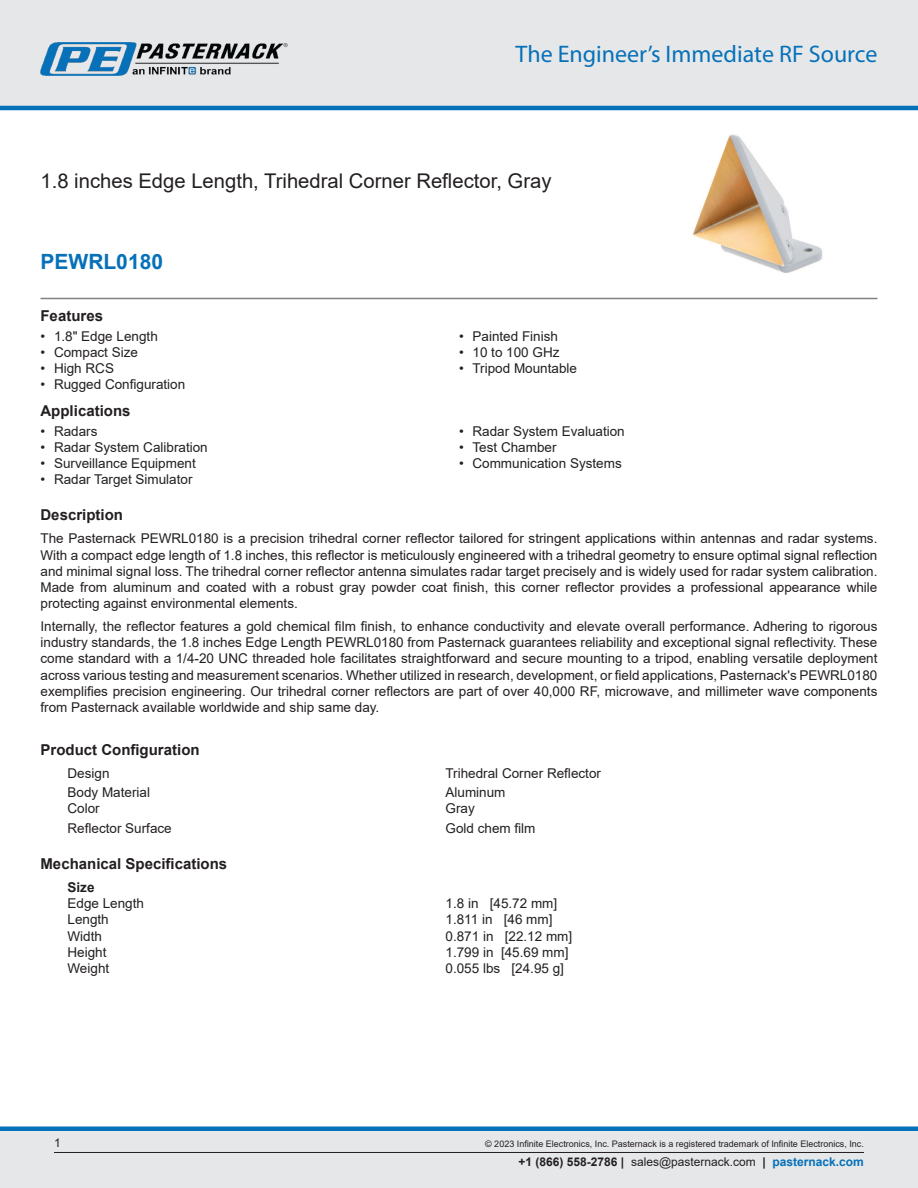
<style>
.page{position:relative;width:918px;height:1188px;background:#fff}
.page>*{position:absolute;margin:0;border:0;box-sizing:border-box;transform-origin:0 0}
.t1{font:24px "Myriad Pro";color:#0671b9}
.Branded_Part_No{font:700 21px "Arial";color:#0671b9}
.Web_Description_Para{font:20.25px "Arial";color:#231f20}
.Head1{font:700 15px "Arial";color:#231f20}
.MarketingDescription{font:13.5px/16.2px "Arial";color:#231f20;text-align:justify}
.Specs_Para{font:13.5px "Arial";color:#231f20}
.Specs_Para-2{font:700 13.5px "Arial";color:#231f20}
.t2{font:12px "Arial";color:#231f20}
.Copyright_disclaimer{font:9px "Arial";color:#231f20}
.s1{font-weight:700}
.s2{font-weight:700;color:#0671b9}
</style>
<div class="page">
<div style="left:0;top:0;width:918px;height:108px;background:#e6e7e9"></div>
<hr style="left:0;top:106px;width:918px;height:4px;background:#0671b9">
<img style="left:40px;top:42px;width:248px;height:34px">
<div style="left:0;top:1131px;width:918px;height:57px;background:#e6e7e9"></div>
<div style="left:0;top:1126px;width:918px;height:5px;background:#0671b9"></div>
<hr style="left:54px;top:1152px;width:810px;height:1px;background:#231f20">
<hr style="left:40px;top:298px;width:838px;height:1px;background:#808285">
<img style="left:692px;top:134px;width:131px;height:139px">
<h1 class="t1" style="left:516px;top:39px;width:363px">The Engineer’s Immediate RF Source</h1>
<h1 class="Web_Description_Para" style="left:40px;top:167px;width:513px">1.8 inches Edge Length, Trihedral Corner Reflector, Gray</h1>
<p class="Branded_Part_No" style="left:40px;top:247px;width:124px">PEWRL0180</p>
<p class="Head1" style="left:40px;top:306px;width:64px">Features</p>
<p class="MarketingDescription" style="left:40px;top:328px;width:119px">• 1.8" Edge Length</p>
<p class="MarketingDescription" style="left:40px;top:344px;width:99px">• Compact Size</p>
<p class="MarketingDescription" style="left:40px;top:360px;width:75px">• High RCS</p>
<p class="MarketingDescription" style="left:40px;top:376px;width:146px">• Rugged Configuration</p>
<p class="Head1" style="left:40px;top:401px;width:92px">Applications</p>
<p class="MarketingDescription" style="left:40px;top:423px;width:59px">• Radars</p>
<p class="MarketingDescription" style="left:40px;top:439px;width:169px">• Radar System Calibration</p>
<p class="MarketingDescription" style="left:40px;top:455px;width:157px">• Surveillance Equipment</p>
<p class="MarketingDescription" style="left:40px;top:471px;width:154px">• Radar Target Simulator</p>
<p class="MarketingDescription" style="left:459px;top:328px;width:101px">• Painted Finish</p>
<p class="MarketingDescription" style="left:459px;top:344px;width:102px">• 10 to 100 GHz</p>
<p class="MarketingDescription" style="left:459px;top:360px;width:120px">• Tripod Mountable</p>
<p class="MarketingDescription" style="left:459px;top:423px;width:167px">• Radar System Evaluation</p>
<p class="MarketingDescription" style="left:459px;top:439px;width:99px">• Test Chamber</p>
<p class="MarketingDescription" style="left:459px;top:455px;width:164px">• Communication Systems</p>
<p class="Head1" style="left:40px;top:505px;width:84px">Description</p>
<p class="MarketingDescription" style="left:40px;top:530px;width:838px">The Pasternack PEWRL0180 is a precision trihedral corner reflector tailored for stringent applications within antennas and radar systems.<br>With a compact edge length of 1.8 inches, this reflector is meticulously engineered with a trihedral geometry to ensure optimal signal reflection and minimal signal loss. The trihedral corner reflector antenna simulates radar target precisely and is widely used for radar system calibration.<br>Made from aluminum and coated with a robust gray powder coat finish, this corner reflector provides a professional appearance while protecting against environmental elements.</p>
<p class="MarketingDescription" style="left:40px;top:618px;width:838px">Internally, the reflector features a gold chemical film finish, to enhance conductivity and elevate overall performance. Adhering to rigorous industry standards, the 1.8 inches Edge Length PEWRL0180 from Pasternack guarantees reliability and exceptional signal reflectivity. These come standard with a 1/4-20 UNC threaded hole facilitates straightforward and secure mounting to a tripod, enabling versatile deployment across various testing and measurement scenarios. Whether utilized in research, development, or field applications, Pasternack's PEWRL0180 exemplifies precision engineering. Our trihedral corner reflectors are part of over 40,000 RF, microwave, and millimeter wave components from Pasternack available worldwide and ship same day.</p>
<p class="Head1" style="left:40px;top:739px;width:161px">Product Configuration</p>
<p class="Specs_Para" style="left:68px;top:764px;width:44px">Design</p>
<p class="Specs_Para" style="left:446px;top:764px;width:157px">Trihedral Corner Reflector</p>
<p class="Specs_Para" style="left:68px;top:783px;width:84px">Body Material</p>
<p class="Specs_Para" style="left:446px;top:783px;width:62px">Aluminum</p>
<p class="Specs_Para" style="left:68px;top:799px;width:34px">Color</p>
<p class="Specs_Para" style="left:446px;top:799px;width:31px">Gray</p>
<p class="Specs_Para" style="left:68px;top:819px;width:106px">Reflector Surface</p>
<p class="Specs_Para" style="left:446px;top:819px;width:92px">Gold chem film</p>
<p class="Head1" style="left:40px;top:853px;width:188px">Mechanical Specifications</p>
<p class="Specs_Para-2" style="left:68px;top:878px;width:29px">Size</p>
<p class="Specs_Para" style="left:68px;top:894px;width:78px">Edge Length</p>
<p class="Specs_Para" style="left:446px;top:894px;width:113px">1.8 in [45.72 mm]</p>
<p class="Specs_Para" style="left:68px;top:910px;width:43px">Length</p>
<p class="Specs_Para" style="left:446px;top:910px;width:109px">1.811 in [46 mm]</p>
<p class="Specs_Para" style="left:68px;top:927px;width:36px">Width</p>
<p class="Specs_Para" style="left:446px;top:927px;width:128px">0.871 in [22.12 mm]</p>
<p class="Specs_Para" style="left:68px;top:943px;width:41px">Height</p>
<p class="Specs_Para" style="left:446px;top:943px;width:125px">1.799 in [45.69 mm]</p>
<p class="Specs_Para" style="left:68px;top:959px;width:43px">Weight</p>
<p class="Specs_Para" style="left:446px;top:959px;width:120px">0.055 lbs [24.95 g]</p>
<p class="t2" style="left:54px;top:1135px;width:8px">1</p>
<p class="Copyright_disclaimer" style="left:485px;top:1138px;width:380px">© 2023 Infinite Electronics, Inc. Pasternack is a registered trademark of Infinite Electronics, Inc.</p>
<p class="t2" style="left:519px;top:1153px;width:347px"><span class="s1">+1 (866) 558-2786 |</span> sales@pasternack.com <span class="s1">|</span> <span class="s2">pasternack.com</span></p>
</div>
